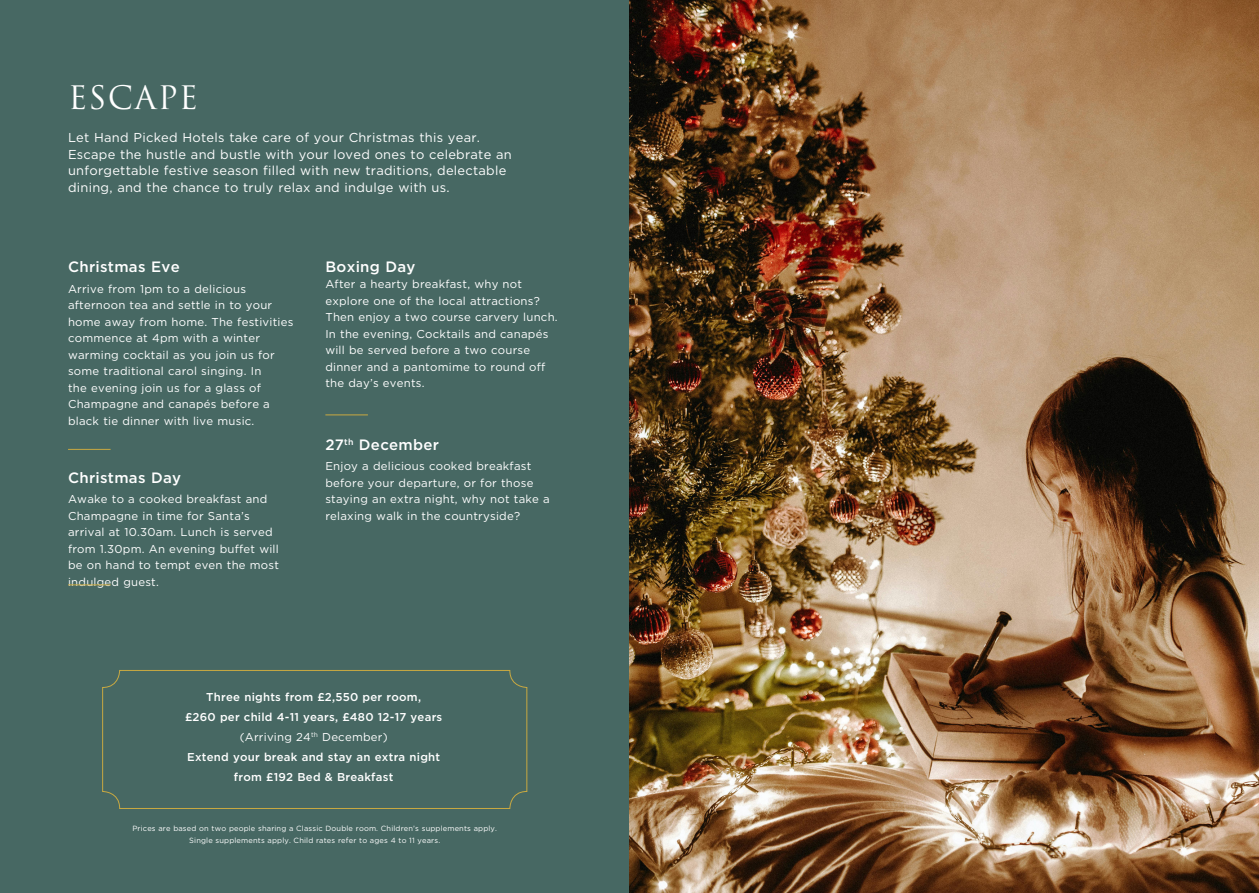
<style>
.page{position:relative;width:1259px;height:893px;background:#fff}
.page>*{position:absolute;margin:0;border:0;box-sizing:border-box;transform-origin:0 0}
.t1{font:31.5px "Trajan Pro";letter-spacing:.04em;color:#fff}
.t2{font:500 15px "Gotham";letter-spacing:.02em;color:#fff}
.t3{font:12.9px/16.5px "Gotham";letter-spacing:.02em;color:#fff}
.t4{font:11.4px/16.5px "Gotham";letter-spacing:.02em;color:#fff}
.t5{font:500 11.4px/20.1px "Gotham";letter-spacing:.02em;color:#fff;text-align:center}
.t6{font:7.5px/12px "Gotham";letter-spacing:.02em;color:#fff;text-align:center}
.s1{font-weight:400}
</style>
<div class="page">
<div style="left:0;top:0;width:629px;height:893px;background:#476863"></div>
<hr style="left:68px;top:449px;width:43px;height:1px;background:#c9a941">
<hr style="left:68px;top:585px;width:43px;height:1px;background:#c9a941">
<hr style="left:325px;top:415px;width:43px;height:1px;background:#c9a941">
<div style="left:102px;top:670px;width:425px;height:139px;border:1px solid #c9a941;border-radius:17px"></div>
<img style="left:629px;top:0;width:630px;height:893px">
<h1 class="t1" style="left:68px;top:77px;width:131px">ESCAPE</h1>
<p class="t3" style="left:68px;top:129px;width:445px">Let Hand Picked Hotels take care of your Christmas this year.<br>Escape the hustle and bustle with your loved ones to celebrate an unforgettable festive season filled with new traditions, delectable dining, and the chance to truly relax and indulge with us.</p>
<h2 class="t2" style="left:68px;top:257px;width:113px">Christmas Eve</h2>
<p class="t4" style="left:68px;top:280px;width:227px">Arrive from 1pm to a delicious afternoon tea and settle in to your home away from home. The festivities commence at 4pm with a winter warming cocktail as you join us for some traditional carol singing. In<br>the evening join us for a glass of<br>Champagne and canapés before a black tie dinner with live music.</p>
<h2 class="t2" style="left:68px;top:468px;width:115px">Christmas Day</h2>
<p class="t4" style="left:68px;top:491px;width:212px">Awake to a cooked breakfast and<br>Champagne in time for Santa’s arrival at 10.30am. Lunch is served from 1.30pm. An evening buffet will be on hand to tempt even the most indulged guest.</p>
<h2 class="t2" style="left:325px;top:257px;width:92px">Boxing Day</h2>
<p class="t4" style="left:325px;top:276px;width:234px">After a hearty breakfast, why not explore one of the local attractions?<br>Then enjoy a two course carvery lunch.<br>In the evening, Cocktails and canapés will be served before a two course dinner and a pantomime to round off the day’s events.</p>
<h2 class="t2" style="left:325px;top:435px;width:115px">27<sup>th</sup> December</h2>
<p class="t4" style="left:325px;top:458px;width:226px">Enjoy a delicious cooked breakfast before your departure, or for those staying an extra night, why not take a relaxing walk in the countryside?</p>
<p class="t5" style="left:185px;top:687px;width:259px">Three nights from £2,550 per room,<br>£260 per child 4-11 years, £480 12-17 years <span class="s1">(Arriving 24</span><sup>th</sup> <span class="s1">December)<br></span>Extend your break and stay an extra night from £192 Bed &amp; Breakfast</p>
<p class="t6" style="left:132px;top:822px;width:366px">Prices are based on two people sharing a Classic Double room. Children’s supplements apply.<br>Single supplements apply. Child rates refer to ages 4 to 11 years.</p>
</div>
